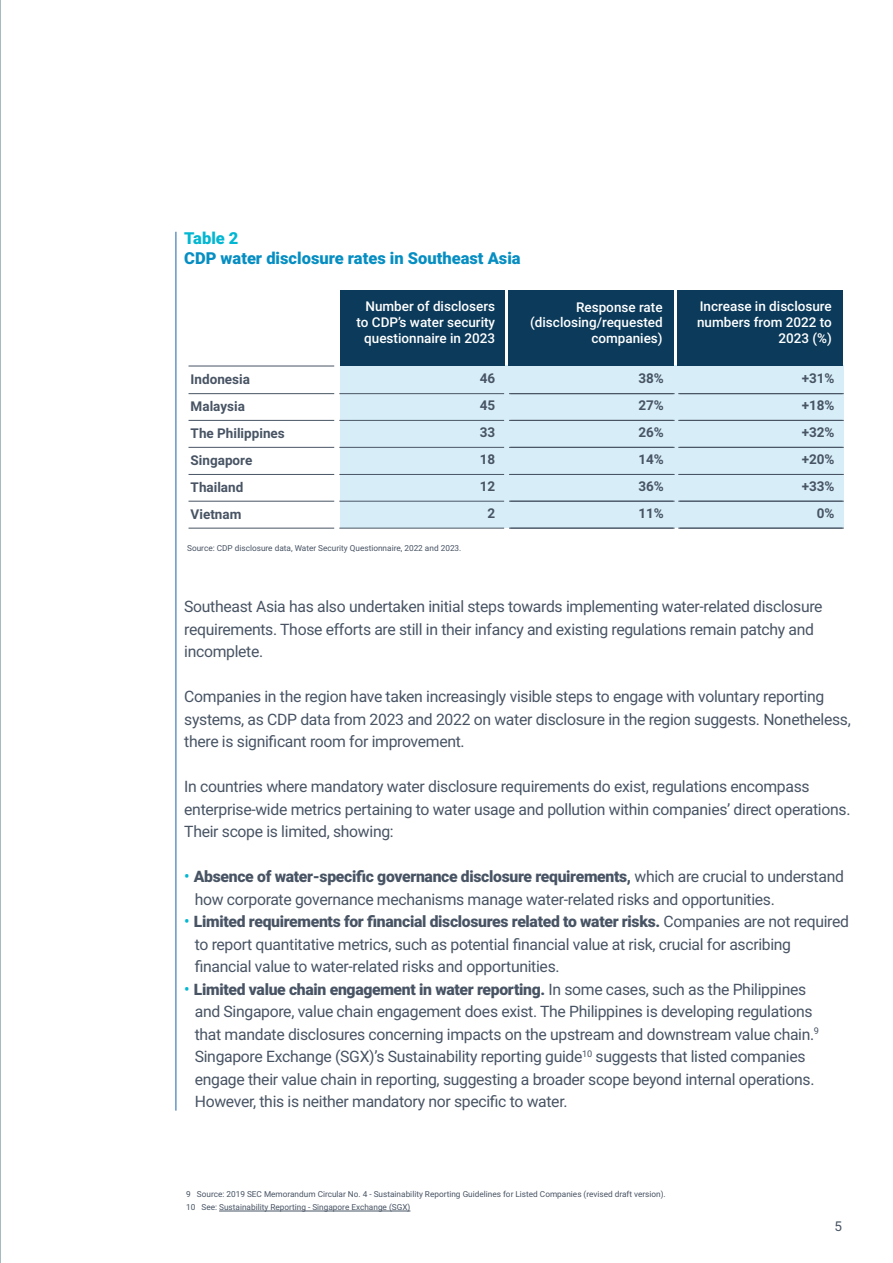
<style>
.page{position:relative;width:893px;height:1263px;background:#fff}
.page>*{position:absolute;margin:0;border:0;box-sizing:border-box;transform-origin:0 0}
.t1{font:900 16.5px "Roboto";color:#068ec2}
.t2{font:900 16.5px "Roboto";color:#03b7d2}
.t3{font:15.75px/22.5px "Roboto";letter-spacing:-.02em;color:#485464}
.t4{font:500 13.5px/15.8px "Roboto";color:#fff;text-align:right}
.t5{font:700 13.5px/27px "Roboto";color:#485464}
.t6{font:13.5px "Roboto";color:#485464}
.t7{font:8.25px/13.5px "Roboto";color:#485464}
.s1{font-size:16.5px;color:#03b7d2}
.s2{font-weight:900}
</style>
<div class="page">
<div style="left:340px;top:366px;width:503px;height:162px;background:#d7eef8"></div>
<hr style="left:0;top:0;width:1px;height:1263px;background:#a4bbc2">
<hr style="left:176px;top:232px;width:1px;height:878px;background:#1b61a7">
<hr style="left:219px;top:1211px;width:191px;height:1px;background:#485464">
<div style="left:341px;top:290px;width:164px;height:75px;background:#0b3a5a"></div>
<div style="left:678px;top:290px;width:165px;height:75px;background:#0b3a5a"></div>
<div style="left:509px;top:290px;width:165px;height:75px;background:#0b3a5a"></div>
<hr style="left:189px;top:393px;width:145px;height:1px;background:#485464">
<hr style="left:339px;top:393px;width:165px;height:1px;background:#485464">
<hr style="left:679px;top:393px;width:165px;height:1px;background:#485464">
<hr style="left:510px;top:393px;width:165px;height:1px;background:#485464">
<hr style="left:678px;top:393px;width:164px;height:1px;background:#485464">
<hr style="left:509px;top:393px;width:164px;height:1px;background:#485464">
<hr style="left:189px;top:366px;width:145px;height:1px;background:#485464">
<hr style="left:189px;top:474px;width:145px;height:1px;background:#485464">
<hr style="left:339px;top:474px;width:165px;height:1px;background:#485464">
<hr style="left:679px;top:474px;width:165px;height:1px;background:#485464">
<hr style="left:510px;top:474px;width:165px;height:1px;background:#485464">
<hr style="left:678px;top:474px;width:164px;height:1px;background:#485464">
<hr style="left:509px;top:474px;width:164px;height:1px;background:#485464">
<hr style="left:189px;top:420px;width:145px;height:1px;background:#485464">
<hr style="left:339px;top:420px;width:165px;height:1px;background:#485464">
<hr style="left:679px;top:420px;width:165px;height:1px;background:#485464">
<hr style="left:510px;top:420px;width:165px;height:1px;background:#485464">
<hr style="left:678px;top:420px;width:164px;height:1px;background:#485464">
<hr style="left:509px;top:420px;width:164px;height:1px;background:#485464">
<hr style="left:189px;top:501px;width:145px;height:1px;background:#485464">
<hr style="left:339px;top:501px;width:165px;height:1px;background:#485464">
<hr style="left:679px;top:501px;width:165px;height:1px;background:#485464">
<hr style="left:510px;top:501px;width:165px;height:1px;background:#485464">
<hr style="left:678px;top:501px;width:164px;height:1px;background:#485464">
<hr style="left:509px;top:501px;width:164px;height:1px;background:#485464">
<hr style="left:189px;top:447px;width:145px;height:1px;background:#485464">
<hr style="left:339px;top:447px;width:165px;height:1px;background:#485464">
<hr style="left:679px;top:447px;width:165px;height:1px;background:#485464">
<hr style="left:510px;top:447px;width:165px;height:1px;background:#485464">
<hr style="left:678px;top:447px;width:164px;height:1px;background:#485464">
<hr style="left:509px;top:447px;width:164px;height:1px;background:#485464">
<hr style="left:189px;top:528px;width:145px;height:1px;background:#485464">
<hr style="left:339px;top:528px;width:165px;height:1px;background:#485464">
<hr style="left:679px;top:528px;width:165px;height:1px;background:#485464">
<hr style="left:510px;top:528px;width:165px;height:1px;background:#485464">
<hr style="left:678px;top:528px;width:164px;height:1px;background:#485464">
<hr style="left:509px;top:528px;width:164px;height:1px;background:#485464">
<p class="t2" style="left:184px;top:227px;width:56px">Table 2</p>
<p class="t1" style="left:184px;top:246px;width:338px">CDP water disclosure rates in Southeast Asia</p>
<p class="t5" style="left:191px;top:365px;width:96px">Indonesia<br>Malaysia<br>The Philippines<br>Singapore<br>Thailand<br>Vietnam</p>
<p class="t4" style="left:357px;top:298px;width:140px">Number of disclosers to CDP’s water security questionnaire in 2023</p>
<p class="t5" style="left:480px;top:364px;width:17px;text-align:center">46<br>45<br>33<br>18<br>12<br>2</p>
<p class="t5" style="left:638px;top:364px;width:27px;text-align:justify">38% 27% 26% 14% 36% 11%</p>
<p class="t5" style="left:802px;top:364px;width:34px;text-align:right">+31% +18% +32% +20% +33%<br>0%</p>
<p class="t4" style="left:697px;top:298px;width:136px">Increase in disclosure numbers from 2022 to<br>2023 (%)</p>
<p class="t4" style="left:530px;top:298px;width:134px">Response rate (disclosing/requested companies)</p>
<p class="t7" style="left:187px;top:541px;width:276px">Source: CDP disclosure data, Water Security Questionnaire, 2022 and 2023.</p>
<p class="t3" style="left:184px;top:595px;width:640px">Southeast Asia has also undertaken initial steps towards implementing water-related disclosure requirements. Those efforts are still in their infancy and existing regulations remain patchy and incomplete.</p>
<p class="t3" style="left:184px;top:685px;width:668px">Companies in the region have taken increasingly visible steps to engage with voluntary reporting systems, as CDP data from 2023 and 2022 on water disclosure in the region suggests. Nonetheless, there is significant room for improvement.</p>
<p class="t3" style="left:184px;top:775px;width:668px">In countries where mandatory water disclosure requirements do exist, regulations encompass enterprise-wide metrics pertaining to water usage and pollution within companies’ direct operations.<br>Their scope is limited, showing:</p>
<p class="t3" style="left:195px;top:865px;width:651px;text-indent:-10px"><span class="s1">•</span> <span class="s2">Absence of water-specific governance disclosure requirements,</span> which are crucial to understand how corporate governance mechanisms manage water-related risks and opportunities.</p>
<p class="t3" style="left:195px;top:910px;width:656px;text-indent:-10px"><span class="s1">•</span> <span class="s2">Limited requirements for financial disclosures related to water risks.</span> Companies are not required to report quantitative metrics, such as potential financial value at risk, crucial for ascribing financial value to water-related risks and opportunities.</p>
<p class="t3" style="left:195px;top:977px;width:626px;text-indent:-11px"><span class="s1">•</span> <span class="s2">Limited value chain engagement in water reporting.</span> In some cases, such as the Philippines and Singapore, value chain engagement does exist. The Philippines is developing regulations that mandate disclosures concerning impacts on the upstream and downstream value chain.<sup>9<br></sup>Singapore Exchange (SGX)’s Sustainability reporting guide<sup>10</sup> suggests that listed companies engage their value chain in reporting, suggesting a broader scope beyond internal operations.<br>However, this is neither mandatory nor specific to water.</p>
<p class="t7" style="left:186px;top:1187px;width:481px">9 Source: 2019 SEC Memorandum Circular No. 4 - Sustainability Reporting Guidelines for Listed Companies (revised draft version).<br>10 See: Sustainability Reporting - Singapore Exchange (SGX)</p>
<p class="t6" style="left:834px;top:1216px;width:9px">5</p>
</div>
